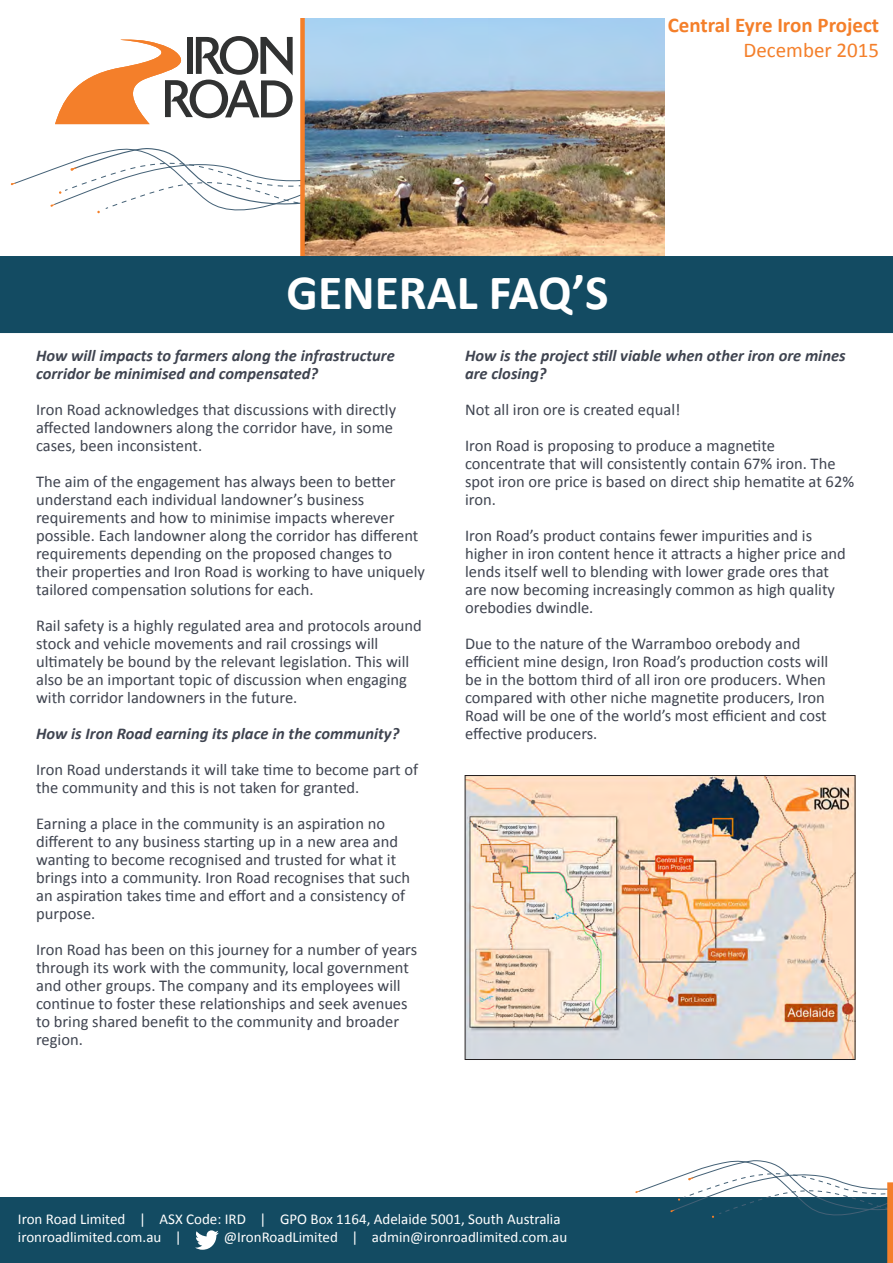
<style>
.page{position:relative;width:893px;height:1263px;background:#fff}
.page>*{position:absolute;margin:0;border:0;box-sizing:border-box;transform-origin:0 0}
.t1{font:700 49.5px "Calibri";color:#fff}
.t2{font:700 21px "Calibri";color:#f47f2a}
.t3{font:21px "Calibri";color:#f47f2a}
.t4{font:16.5px/18px "Calibri";color:#3f4450}
.t5{font:italic 700 16.5px/18px "Calibri";color:#3f4450}
.t6{font:15px "Calibri";color:#fff}
</style>
<div class="page">
<svg style="left:11px;top:148px;width:289px;height:66px"></svg>
<div style="left:0;top:1198px;width:893px;height:65px;background:#134b62"></div>
<img style="left:305px;top:18px;width:359px;height:238px">
<div style="left:300px;top:18px;width:5px;height:241px;background:#f47f2a"></div>
<div style="left:0;top:256px;width:893px;height:77px;background:#134b62"></div>
<svg style="left:55px;top:36px;width:238px;height:88px"></svg>
<svg style="left:635px;top:1160px;width:252px;height:58px"></svg>
<div style="left:887px;top:1182px;width:6px;height:81px;background:#f47f2a"></div>
<svg style="left:195px;top:1230px;width:24px;height:20px"></svg>
<img style="left:467px;top:777px;width:386px;height:281px">
<div style="left:465px;top:775px;width:390px;height:285px;border:1px solid #231f20"></div>
<p class="t2" style="left:668px;top:11px;width:213px">Central Eyre Iron Project</p>
<p class="t3" style="left:744px;top:37px;width:137px">December 2015</p>
<p class="t1" style="left:286px;top:261px;width:324px">GENERAL FAQ’S</p>
<p class="t5" style="left:36px;top:346px;width:360px">How will impacts to farmers along the infrastructure corridor be minimised and compensated?</p>
<p class="t4" style="left:36px;top:400px;width:362px">Iron Road acknowledges that discussions with directly affected landowners along the corridor have, in some cases, been inconsistent.</p>
<p class="t4" style="left:36px;top:472px;width:390px">The aim of the engagement has always been to better understand each individual landowner’s business requirements and how to minimise impacts wherever possible. Each landowner along the corridor has different requirements depending on the proposed changes to their properties and Iron Road is working to have uniquely tailored compensation solutions for each.</p>
<p class="t4" style="left:36px;top:616px;width:387px">Rail safety is a highly regulated area and protocols around stock and vehicle movements and rail crossings will ultimately be bound by the relevant legislation. This will also be an important topic of discussion when engaging with corridor landowners in the future.</p>
<p class="t5" style="left:36px;top:724px;width:365px">How is Iron Road earning its place in the community?</p>
<p class="t4" style="left:36px;top:760px;width:384px">Iron Road understands it will take time to become part of the community and this is not taken for granted.</p>
<p class="t4" style="left:36px;top:814px;width:376px">Earning a place in the community is an aspiration no different to any business starting up in a new area and wanting to become recognised and trusted for what it brings into a community. Iron Road recognises that such an aspiration takes time and effort and a consistency of purpose.</p>
<p class="t4" style="left:36px;top:940px;width:383px">Iron Road has been on this journey for a number of years through its work with the community, local government and other groups. The company and its employees will continue to foster these relationships and seek avenues to bring shared benefit to the community and broader region.</p>
<p class="t5" style="left:465px;top:346px;width:382px">How is the project still viable when other iron ore mines are closing?</p>
<p class="t4" style="left:465px;top:400px;width:217px">Not all iron ore is created equal!</p>
<p class="t4" style="left:465px;top:436px;width:391px">Iron Road is proposing to produce a magnetite concentrate that will consistently contain 67% iron. The spot iron ore price is based on direct ship hematite at 62% iron.</p>
<p class="t4" style="left:465px;top:526px;width:382px">Iron Road’s product contains fewer impurities and is higher in iron content hence it attracts a higher price and lends itself well to blending with lower grade ores that are now becoming increasingly common as high quality orebodies dwindle.</p>
<p class="t4" style="left:465px;top:634px;width:365px">Due to the nature of the Warramboo orebody and efficient mine design, Iron Road’s production costs will be in the bottom third of all iron ore producers. When compared with other niche magnetite producers, Iron Road will be one of the world’s most efficient and cost effective producers.</p>
<p class="t6" style="left:18px;top:1209px;width:544px">Iron Road Limited | ASX Code: IRD | GPO Box 1164, Adelaide 5001, South Australia</p>
<p class="t6" style="left:18px;top:1227px;width:165px">ironroadlimited.com.au |</p>
<p class="t6" style="left:224px;top:1227px;width:345px">@IronRoadLimited | admin@ironroadlimited.com.au</p>
</div>
